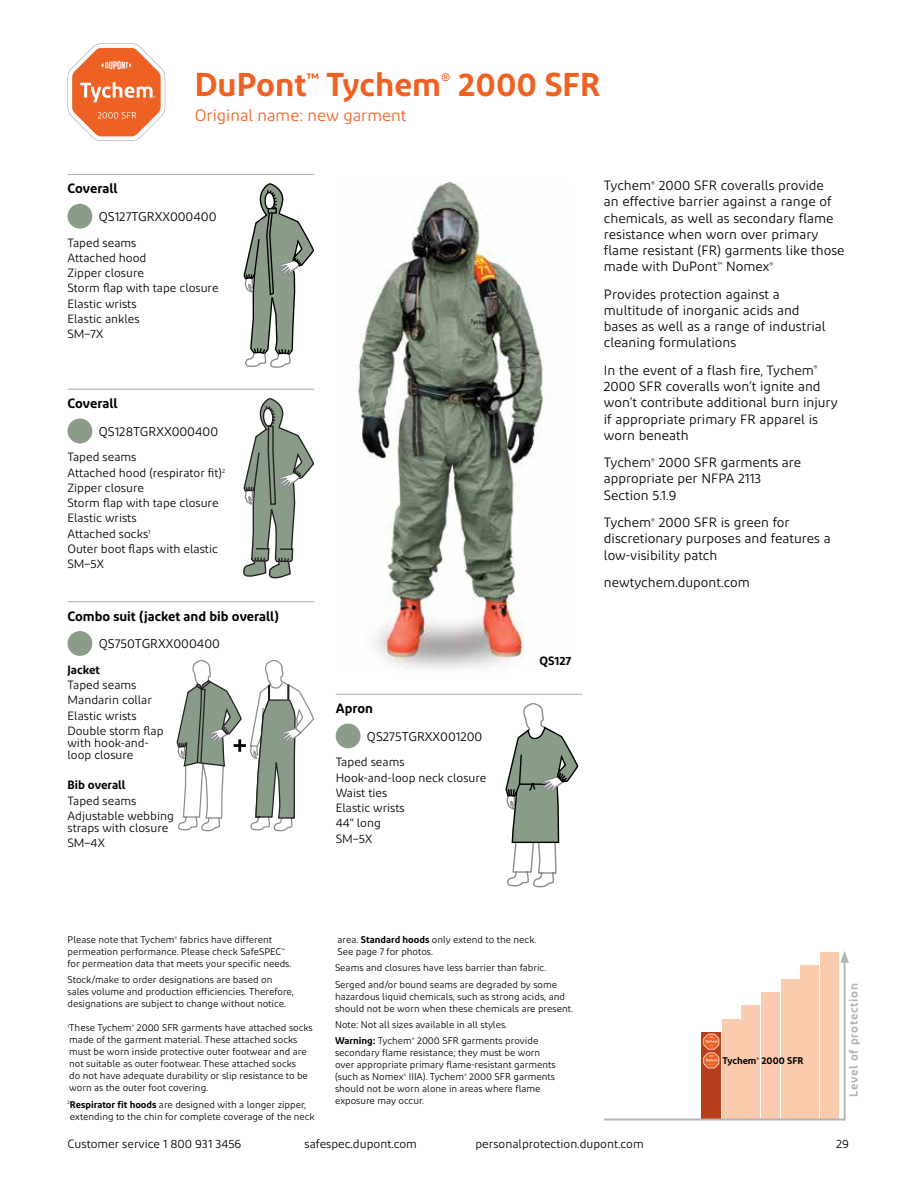
<style>
.page{position:relative;width:918px;height:1188px;background:#fff}
.page>*{position:absolute;margin:0;border:0;box-sizing:border-box;transform-origin:0 0}
.t1{font:600 33px "Diodrum";color:#ee6123}
.t2{font:16.5px "Diodrum";color:#ee6123}
.t3{font:13.5px/16.2px "Diodrum";color:#000}
.t4{font:600 13.5px "Diodrum";color:#000}
.t5{font:12.75px "Diodrum";color:#000}
.t6{font:12px/15.3px "Diodrum";color:#000}
.t7{font:600 12px "Diodrum";color:#000}
.t8{font:600 12px "Diodrum";letter-spacing:.05em;color:#b1b4b6}
.t9{font:9.75px/12px "Diodrum";color:#000}
.t10{font:600 9.75px "Diodrum";color:#000}
.s1{font-weight:600}
</style>
<div class="page">
<hr style="left:844px;top:960px;width:2px;height:161px;background:#b1b4b6">
<svg style="left:840px;top:951px;width:9px;height:12px"></svg>
<img style="left:357px;top:183px;width:186px;height:486px">
<hr style="left:68px;top:174px;width:246px;height:1px;background:#b1b4b6">
<div style="left:67px;top:204px;width:25px;height:25px;background:#8b9d89;border-radius:50%"></div>
<svg style="left:244px;top:183px;width:70px;height:185px"></svg>
<hr style="left:68px;top:389px;width:246px;height:1px;background:#b1b4b6">
<div style="left:67px;top:419px;width:25px;height:24px;background:#8b9d89;border-radius:50%"></div>
<svg style="left:243px;top:398px;width:71px;height:180px"></svg>
<svg style="left:68px;top:43px;width:97px;height:98px"></svg>
<div style="left:722px;top:1019px;width:18px;height:100px;background:#fbcbad"></div>
<div style="left:742px;top:1005px;width:18px;height:114px;background:#fbcbad"></div>
<div style="left:761px;top:992px;width:19px;height:127px;background:#fbcbad"></div>
<div style="left:781px;top:979px;width:18px;height:140px;background:#fbcbad"></div>
<div style="left:820px;top:952px;width:19px;height:167px;background:#fbcbad"></div>
<div style="left:801px;top:965px;width:18px;height:154px;background:#fbcbad"></div>
<div style="left:702px;top:1032px;width:19px;height:87px;background:#b83d1a"></div>
<svg style="left:703px;top:1034px;width:16px;height:34px"></svg>
<hr style="left:604px;top:1119px;width:241px;height:1px;background:#b1b4b6">
<hr style="left:68px;top:601px;width:246px;height:1px;background:#b1b4b6">
<div style="left:68px;top:631px;width:24px;height:25px;background:#8b9d89;border-radius:50%"></div>
<svg style="left:177px;top:660px;width:137px;height:171px"></svg>
<hr style="left:336px;top:694px;width:246px;height:1px;background:#b1b4b6">
<div style="left:336px;top:724px;width:25px;height:24px;background:#8b9d89;border-radius:50%"></div>
<svg style="left:505px;top:703px;width:73px;height:184px"></svg>
<h1 class="t1" style="left:195px;top:63px;width:408px">DuPont<sup>™</sup> Tychem<sup>®</sup> 2000 SFR</h1>
<h2 class="t2" style="left:195px;top:105px;width:213px">Original name: new garment</h2>
<h3 class="t4" style="left:68px;top:180px;width:52px">Coverall</h3>
<h3 class="t5" style="left:99px;top:209px;width:119px">QS127TGRXX000400</h3>
<p class="t6" style="left:68px;top:235px;width:153px">Taped seams<br>Attached hood<br>Zipper closure<br>Storm flap with tape closure<br>Elastic wrists<br>Elastic ankles<br>SM–7X</p>
<h3 class="t4" style="left:68px;top:395px;width:52px">Coverall</h3>
<h3 class="t5" style="left:99px;top:424px;width:121px">QS128TGRXX000400</h3>
<p class="t6" style="left:68px;top:449px;width:159px">Taped seams<br>Attached hood (respirator fit)<sup>2<br></sup>Zipper closure<br>Storm flap with tape closure<br>Elastic wrists<br>Attached socks<sup>1<br></sup>Outer boot flaps with elastic<br>SM–5X</p>
<h3 class="t4" style="left:68px;top:607px;width:213px">Combo suit (jacket and bib overall)</h3>
<h3 class="t5" style="left:99px;top:636px;width:123px">QS750TGRXX000400</h3>
<p class="t7" style="left:68px;top:662px;width:34px">Jacket</p>
<p class="t6" style="left:68px;top:677px;width:98px">Taped seams<br>Mandarin collar<br>Elastic wrists<br>Double storm flap</p>
<p class="t6" style="left:68px;top:736px;width:83px;line-height:12px">with hook-and&shy;loop closure</p>
<p class="t7" style="left:68px;top:777px;width:60px">Bib overall</p>
<p class="t6" style="left:68px;top:793px;width:108px">Taped seams<br>Adjustable webbing</p>
<p class="t6" style="left:68px;top:820px;width:102px">straps with closure<br>SM–4X</p>
<h3 class="t4" style="left:336px;top:700px;width:39px">Apron</h3>
<h3 class="t5" style="left:367px;top:729px;width:117px">QS275TGRXX001200</h3>
<p class="t6" style="left:336px;top:754px;width:152px">Taped seams<br>Hook-and-loop neck closure<br>Waist ties<br>Elastic wrists<br>44" long<br>SM–5X</p>
<p class="t7" style="left:539px;top:653px;width:34px">QS127</p>
<h3 class="t3" style="left:604px;top:177px;width:242px">Tychem<sup>®</sup> 2000 SFR coveralls provide<br>an effective barrier against a range of chemicals, as well as secondary flame resistance when worn over primary flame resistant (FR) garments like those made with DuPont<sup>™</sup> Nomex<sup>®</sup></h3>
<h3 class="t3" style="left:604px;top:286px;width:223px">Provides protection against a multitude of inorganic acids and bases as well as a range of industrial cleaning formulations</h3>
<h3 class="t3" style="left:604px;top:362px;width:235px">In the event of a flash fire, Tychem<sup>®<br></sup>2000 SFR coveralls won’t ignite and won’t contribute additional burn injury if appropriate primary FR apparel is worn beneath</h3>
<h3 class="t3" style="left:604px;top:454px;width:199px">Tychem<sup>®</sup> 2000 SFR garments are appropriate per NFPA 2113<br>Section 5.1.9</h3>
<h3 class="t3" style="left:604px;top:514px;width:228px">Tychem<sup>®</sup> 2000 SFR is green for discretionary purposes and features a low-visibility patch</h3>
<h3 class="t3" style="left:604px;top:574px;width:147px">newtychem.dupont.com</h3>
<p class="t9" style="left:68px;top:933px;width:226px">Please note that Tychem<sup>®</sup> fabrics have different permeation performance. Please check SafeSPEC<sup>™ </sup>for permeation data that meets your specific needs.</p>
<p class="t9" style="left:68px;top:974px;width:228px">Stock/make to order designations are based on sales volume and production efficiencies. Therefore, designations are subject to change without notice.</p>
<p class="t9" style="left:68px;top:1022px;width:247px"><sup>1</sup>These Tychem<sup>®</sup> 2000 SFR garments have attached socks made of the garment material. These attached socks must be worn inside protective outer footwear and are not suitable as outer footwear. These attached socks<br>do not have adequate durability or slip resistance to be worn as the outer foot covering.</p>
<p class="t9" style="left:68px;top:1098px;width:249px"><sup>2</sup><span class="s1">Respirator fit hoods</span> are designed with a longer zipper, extending to the chin for complete coverage of the neck</p>
<p class="t9" style="left:337px;top:933px;width:201px">area. <span class="s1">Standard hoods</span> only extend to the neck.<br>See page 7 for photos.</p>
<p class="t9" style="left:335px;top:960px;width:224px;line-height:16.4px">Seams and closures have less barrier than fabric.<br>Serged and/or bound seams are degraded by some</p>
<p class="t9" style="left:335px;top:990px;width:240px">hazardous liquid chemicals, such as strong acids, and should not be worn when these chemicals are present.</p>
<p class="t9" style="left:335px;top:1016px;width:205px;line-height:16.4px">Note: Not all sizes available in all styles.<br><span class="s1">Warning:</span> Tychem<sup>®</sup> 2000 SFR garments provide</p>
<p class="t9" style="left:335px;top:1047px;width:222px">secondary flame resistance; they must be worn over appropriate primary flame-resistant garments (such as Nomex<sup>®</sup> IIIA). Tychem<sup>®</sup> 2000 SFR garments should not be worn alone in areas where flame exposure may occur.</p>
<p class="t10" style="left:723px;top:1054px;width:83px">Tychem<sup>®</sup> 2000 SFR</p>
<p class="t8" style="left:846px;top:1097px;width:115px;rotate:-90deg">Level of protection</p>
<p class="t6" style="left:68px;top:1135px;width:175px">Customer service 1 800 931 3456</p>
<p class="t6" style="left:304px;top:1135px;width:114px">safespec.dupont.com</p>
<p class="t6" style="left:476px;top:1135px;width:170px">personalprotection.dupont.com</p>
<p class="t6" style="left:836px;top:1135px;width:14px">29</p>
</div>
